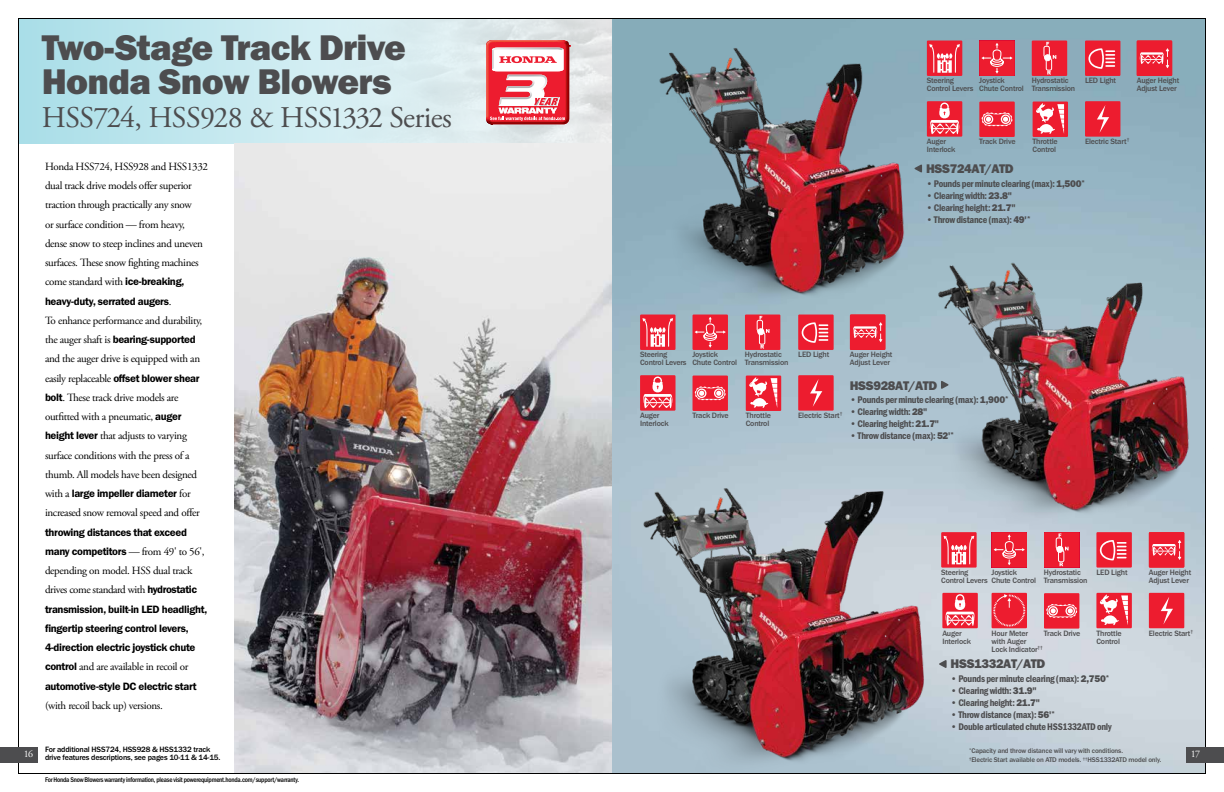
<style>
.page{position:relative;width:1224px;height:792px;background:#fff}
.page>*{position:absolute;margin:0;border:0;box-sizing:border-box;transform-origin:0 0}
.t1{font:37px/33.5px "Franklin Gothic URW Hea";letter-spacing:-.02em;color:#4d4d4f}
.t2{font:30px "Adobe Garamond Pro";letter-spacing:-.02em;color:#4d4d4f}
.t3{font:13px "Franklin Gothic URW Hea";letter-spacing:-.03em;color:#4d4d4f}
.t4{font:11px/19.2px "Adobe Garamond Pro";letter-spacing:-.03em;color:#000}
.t5{font:11px/19.2px "Franklin Gothic URW Dem";letter-spacing:-.03em;color:#000}
.t6{font:10px "Franklin Gothic URW Con Dem";letter-spacing:-.03em;color:#4d4d4f}
.t7{font:10px "Adobe Garamond Pro";color:#fff}
.t8{font:500 8px/8px "Franklin Gothic URW";letter-spacing:-.02em;color:#4d4d4f}
.t9{font:500 8px/8px "Franklin Gothic URW";letter-spacing:-.02em;color:#000}
.t10{font:500 7px/9px "Franklin Gothic URW";letter-spacing:-.02em;color:#4d4d4f}
.t11{font:500 7px "Franklin Gothic URW Cond";letter-spacing:-.03em;color:#000}
.s1{font-family:"Franklin Gothic URW Dem"}
.s2{font-family:"Adobe Garamond Pro"}
.s3{font-family:"Franklin Gothic URW Hea"}
</style>
<div class="page">
<img style="left:18px;top:18px;width:1188px;height:756px">
<div style="left:0;top:747px;width:37px;height:15px;background:#4d4d4f"></div>
<div style="left:1186px;top:747px;width:38px;height:15px;background:#4d4d4f"></div>
<h1 class="t1" style="left:42px;top:30px;width:366px">Two-Stage Track Drive<br>Honda Snow Blowers</h1>
<h2 class="t2" style="left:42px;top:99px;width:412px">HSS724, HSS928 &amp; HSS1332 Series</h2>
<p class="t8" style="left:927px;top:76px;width:48px">Steering<br>Control Levers</p>
<p class="t8" style="left:979px;top:76px;width:46px">Joystick<br>Chute Control</p>
<p class="t8" style="left:1032px;top:76px;width:45px">Hydrostatic<br>Transmission</p>
<p class="t8" style="left:1085px;top:76px;width:33px">LED Light</p>
<p class="t8" style="left:1137px;top:76px;width:44px">Auger Height<br>Adjust Lever</p>
<p class="t8" style="left:927px;top:137px;width:30px">Auger<br>Interlock</p>
<p class="t8" style="left:979px;top:137px;width:38px">Track Drive</p>
<p class="t8" style="left:1033px;top:137px;width:27px">Throttle<br>Control</p>
<p class="t8" style="left:1085px;top:137px;width:46px">Electric Start<sup>†</sup></p>
<p class="t4" style="left:45px;top:157px;width:165px">Honda HSS724, HSS928 and HSS1332 dual track drive models offer superior traction through practically any snow<br>or surface condition — from heavy, dense snow to steep inclines and uneven surfaces. These snow fighting machines come standard with <span class="s1">ice-breaking,</span></p>
<p class="t5" style="left:45px;top:291px;width:128px">heavy-duty, serrated augers<span class="s2">.</span></p>
<p class="t4" style="left:45px;top:311px;width:159px">To enhance performance and durability,</p>
<p class="t5" style="left:45px;top:330px;width:152px"><span class="s2">the auger shaft is</span> bearing-supported</p>
<p class="t4" style="left:45px;top:350px;width:157px">and the auger drive is equipped with an easily replaceable <span class="s1">offset blower shear bolt</span>. These track drive models are outfitted with a pneumatic, <span class="s1">auger height lever</span> that adjusts to varying surface conditions with the press of a thumb. All models have been designed</p>
<p class="t5" style="left:45px;top:484px;width:147px"><span class="s2">with a</span> large impeller diameter <span class="s2">for</span></p>
<p class="t4" style="left:45px;top:504px;width:156px">increased snow removal speed and offer</p>
<p class="t5" style="left:45px;top:522px;width:161px">throwing distances that exceed many competitors <span class="s2">— from 49' to 56',</span></p>
<p class="t4" style="left:45px;top:562px;width:153px">depending on model. HSS dual track drives come standard with <span class="s1">hydrostatic</span></p>
<p class="t5" style="left:45px;top:599px;width:164px">transmission, built-in LED headlight, fingertip steering control levers,<br>4-direction electric joystick chute</p>
<p class="t4" style="left:45px;top:658px;width:145px"><span class="s1">control</span> and are available in recoil or</p>
<p class="t5" style="left:45px;top:676px;width:153px">automotive-style DC electric start</p>
<p class="t4" style="left:45px;top:696px;width:119px">(with recoil back up) versions.</p>
<p class="t9" style="left:45px;top:745px;width:177px">For additional HSS724, HSS928 &amp; HSS1332 track drive features descriptions, see pages 10-11 &amp; 14-15.</p>
<p class="t3" style="left:926px;top:161px;width:89px">HSS724AT/ATD</p>
<p class="t6" style="left:926px;top:177px;width:160px">• Pounds per minute clearing (max): <span class="s3">1,500</span><sup>*</sup></p>
<p class="t6" style="left:926px;top:189px;width:87px">• Clearing width: <span class="s3">23.8"</span></p>
<p class="t6" style="left:926px;top:201px;width:91px">• Clearing height: <span class="s3">21.7"</span></p>
<p class="t6" style="left:926px;top:213px;width:106px">• Throw distance (max): <span class="s3">49'</span><sup>*</sup></p>
<p class="t8" style="left:640px;top:350px;width:48px">Steering<br>Control Levers</p>
<p class="t8" style="left:745px;top:350px;width:45px">Hydrostatic<br>Transmission</p>
<p class="t8" style="left:798px;top:350px;width:33px">LED Light</p>
<p class="t8" style="left:850px;top:350px;width:44px">Auger Height<br>Adjust Lever</p>
<p class="t8" style="left:693px;top:350px;width:46px">Joystick<br>Chute Control</p>
<p class="t3" style="left:850px;top:377px;width:89px">HSS928AT/ATD</p>
<p class="t6" style="left:850px;top:393px;width:160px">• Pounds per minute clearing (max): <span class="s3">1,900</span><sup>*</sup></p>
<p class="t6" style="left:850px;top:405px;width:79px">• Clearing width: <span class="s3">28"</span></p>
<p class="t6" style="left:850px;top:417px;width:91px">• Clearing height: <span class="s3">21.7"</span></p>
<p class="t6" style="left:850px;top:429px;width:106px">• Throw distance (max): <span class="s3">52'</span><sup>*</sup></p>
<p class="t8" style="left:798px;top:411px;width:46px">Electric Start<sup>†</sup></p>
<p class="t8" style="left:693px;top:411px;width:38px">Track Drive</p>
<p class="t8" style="left:746px;top:411px;width:27px">Throttle<br>Control</p>
<p class="t8" style="left:640px;top:411px;width:30px">Auger<br>Interlock</p>
<p class="t8" style="left:941px;top:568px;width:48px">Steering<br>Control Levers</p>
<p class="t8" style="left:1096px;top:568px;width:33px">LED Light</p>
<p class="t8" style="left:1149px;top:568px;width:44px">Auger Height<br>Adjust Lever</p>
<p class="t8" style="left:1044px;top:568px;width:45px">Hydrostatic<br>Transmission</p>
<p class="t8" style="left:992px;top:568px;width:46px">Joystick<br>Chute Control</p>
<p class="t8" style="left:1096px;top:629px;width:27px">Throttle<br>Control</p>
<p class="t8" style="left:1149px;top:629px;width:46px">Electric Start<sup>†</sup></p>
<p class="t8" style="left:1044px;top:629px;width:38px">Track Drive</p>
<p class="t8" style="left:992px;top:629px;width:53px">Hour Meter with Auger<br>Lock Indicator<sup>††</sup></p>
<p class="t8" style="left:942px;top:629px;width:30px">Auger<br>Interlock</p>
<p class="t3" style="left:951px;top:656px;width:96px">HSS1332AT/ATD</p>
<p class="t6" style="left:951px;top:672px;width:160px">• Pounds per minute clearing (max): <span class="s3">2,750</span><sup>*</sup></p>
<p class="t6" style="left:951px;top:684px;width:87px">• Clearing width: <span class="s3">31.9"</span></p>
<p class="t6" style="left:951px;top:696px;width:91px">• Clearing height: <span class="s3">21.7"</span></p>
<p class="t6" style="left:951px;top:708px;width:106px">• Throw distance (max): <span class="s3">56'</span><sup>*</sup></p>
<p class="t6" style="left:951px;top:720px;width:163px">• Double articulated chute HSS1332ATD only</p>
<p class="t10" style="left:969px;top:747px;width:194px"><sup>*</sup>Capacity and throw distance will vary with conditions.<br><sup>†</sup>Electric Start available on ATD models. <sup>††</sup>HSS1332ATD model only.</p>
<p class="t7" style="left:24px;top:748px;width:11px">16</p>
<p class="t7" style="left:1191px;top:748px;width:11px">17</p>
<p class="t11" style="left:45px;top:775px;width:256px">For Honda Snow Blowers warranty information, please visit powerequipment.honda.com/support/warranty.</p>
</div>
